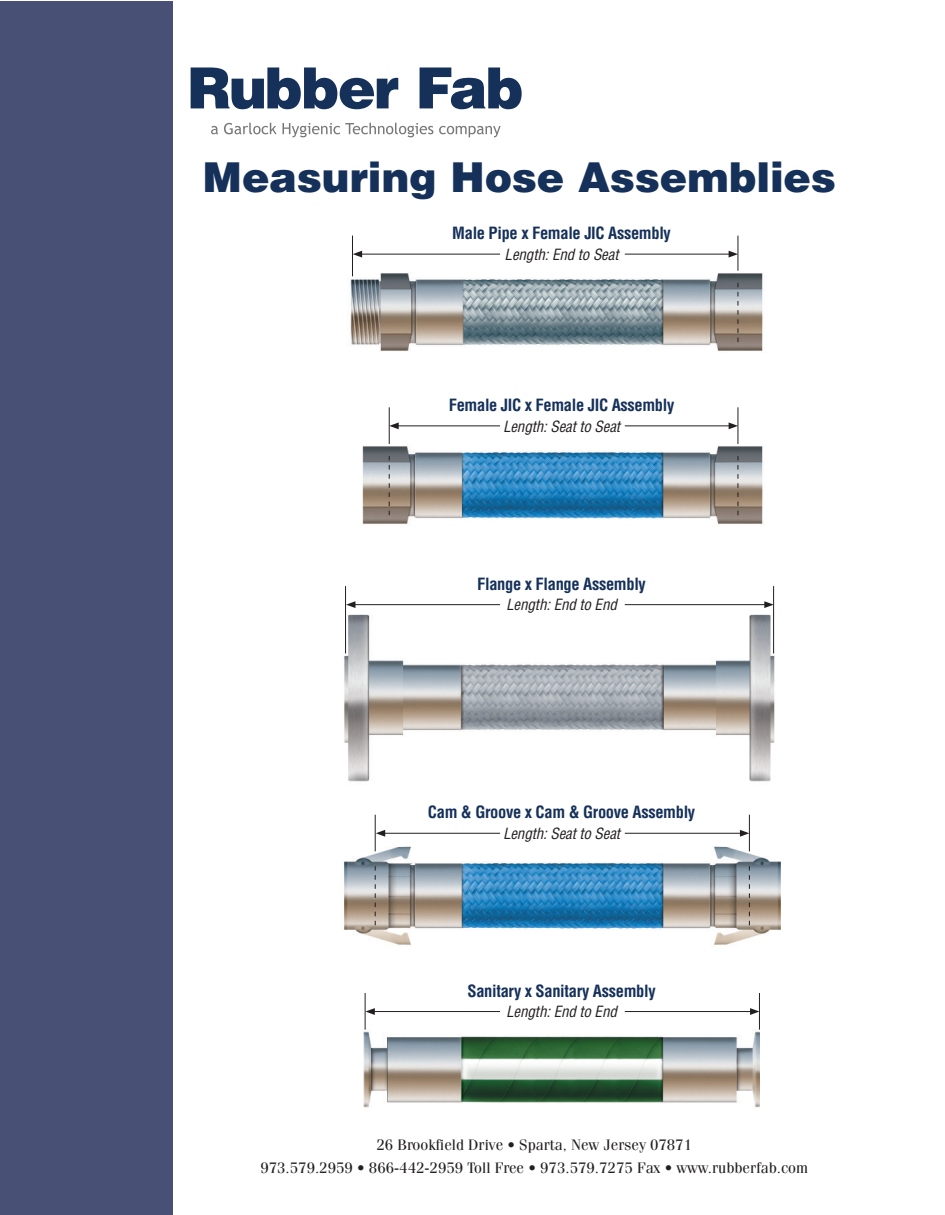
<style>
.page{position:relative;width:945px;height:1215px;background:#fff}
.page>*{position:absolute;margin:0;border:0;box-sizing:border-box;transform-origin:0 0}
.Hose-page_titlt_blue{font:900 41.25px "Helvetica LT Std";color:#153059}
._2_hose_detail{font:700 condensed 16.5px "Helvetica LT Std";letter-spacing:-.02em;color:#153059}
.t1{font:15.15px "Fenice Std";color:#231f20}
._2_hose_detail-2{font:italic condensed 15.15px "Helvetica LT Std";letter-spacing:-.01em;color:#231f20}
</style>
<div class="page">
<div style="left:1px;top:1px;width:172px;height:1214px;background:#485175"></div>
<svg style="left:191px;top:68px;width:207px;height:41px"></svg>
<svg style="left:420px;top:68px;width:102px;height:41px"></svg>
<svg style="left:211px;top:126px;width:7px;height:8px"></svg>
<svg style="left:224px;top:123px;width:53px;height:11px"></svg>
<svg style="left:283px;top:123px;width:150px;height:14px"></svg>
<svg style="left:439px;top:126px;width:62px;height:11px"></svg>
<img style="left:363px;top:1024px;width:397px;height:84px">
<img style="left:343px;top:847px;width:438px;height:98px">
<img style="left:362px;top:437px;width:401px;height:88px">
<img style="left:350px;top:263px;width:413px;height:89px">
<img style="left:344px;top:610px;width:431px;height:172px">
<hr style="left:365px;top:993px;width:1px;height:37px;background:#231f20">
<hr style="left:759px;top:993px;width:1px;height:37px;background:#231f20">
<hr style="left:749px;top:815px;width:1px;height:36px;background:#231f20">
<hr style="left:738px;top:407px;width:1px;height:37px;background:#231f20">
<hr style="left:738px;top:236px;width:1px;height:35px;background:#231f20">
<hr style="left:625px;top:1011px;width:127px;height:1px;background:#231f20">
<svg style="left:750px;top:1008px;width:9px;height:7px"></svg>
<hr style="left:625px;top:833px;width:117px;height:1px;background:#231f20">
<svg style="left:740px;top:830px;width:9px;height:7px"></svg>
<hr style="left:625px;top:426px;width:106px;height:1px;background:#231f20">
<svg style="left:729px;top:422px;width:9px;height:7px"></svg>
<hr style="left:625px;top:254px;width:106px;height:1px;background:#231f20">
<svg style="left:729px;top:251px;width:9px;height:7px"></svg>
<hr style="left:625px;top:604px;width:142px;height:1px;background:#231f20">
<svg style="left:764px;top:601px;width:9px;height:7px"></svg>
<hr style="left:372px;top:1011px;width:128px;height:1px;background:#231f20">
<svg style="left:365px;top:1008px;width:10px;height:7px"></svg>
<hr style="left:383px;top:833px;width:117px;height:1px;background:#231f20">
<svg style="left:376px;top:830px;width:9px;height:7px"></svg>
<hr style="left:396px;top:426px;width:104px;height:1px;background:#231f20">
<svg style="left:390px;top:422px;width:9px;height:7px"></svg>
<hr style="left:360px;top:254px;width:140px;height:1px;background:#231f20">
<svg style="left:353px;top:251px;width:9px;height:7px"></svg>
<hr style="left:353px;top:604px;width:147px;height:1px;background:#231f20">
<svg style="left:346px;top:601px;width:9px;height:7px"></svg>
<hr style="left:375px;top:815px;width:1px;height:36px;background:#231f20">
<hr style="left:389px;top:407px;width:1px;height:37px;background:#231f20">
<hr style="left:352px;top:236px;width:1px;height:40px;background:#231f20">
<hr style="left:773px;top:586px;width:1px;height:67px;background:#231f20">
<hr style="left:345px;top:586px;width:1px;height:67px;background:#231f20">
<svg style="left:749px;top:866px;width:1px;height:59px"></svg>
<svg style="left:375px;top:866px;width:1px;height:59px"></svg>
<svg style="left:738px;top:456px;width:1px;height:59px"></svg>
<svg style="left:738px;top:283px;width:1px;height:59px"></svg>
<svg style="left:389px;top:456px;width:1px;height:59px"></svg>
<p class="Hose-page_titlt_blue" style="left:203px;top:150px;width:634px">Measuring Hose Assemblies</p>
<p class="_2_hose_detail" style="left:452px;top:223px;width:220px">Male Pipe x Female JIC Assembly</p>
<p class="_2_hose_detail-2" style="left:505px;top:245px;width:115px">Length: End to Seat</p>
<p class="_2_hose_detail" style="left:449px;top:395px;width:227px">Female JIC x Female JIC Assembly</p>
<p class="_2_hose_detail-2" style="left:503px;top:417px;width:119px">Length: Seat to Seat</p>
<p class="_2_hose_detail" style="left:477px;top:573px;width:170px">Flange x Flange Assembly</p>
<p class="_2_hose_detail-2" style="left:506px;top:595px;width:112px">Length: End to End</p>
<p class="_2_hose_detail" style="left:428px;top:802px;width:269px">Cam &amp; Groove x Cam &amp; Groove Assembly</p>
<p class="_2_hose_detail-2" style="left:503px;top:824px;width:119px">Length: Seat to Seat</p>
<p class="_2_hose_detail" style="left:468px;top:980px;width:190px">Sanitary x Sanitary Assembly</p>
<p class="_2_hose_detail-2" style="left:506px;top:1002px;width:112px">Length: End to End</p>
<p class="t1" style="left:376px;top:1136px;width:317px">26 Brookfield Drive • Sparta, New Jersey 07871</p>
<p class="t1" style="left:260px;top:1158px;width:549px">973.579.2959 • 866-442-2959 Toll Free • 973.579.7275 Fax • www.rubberfab.com</p>
</div>
